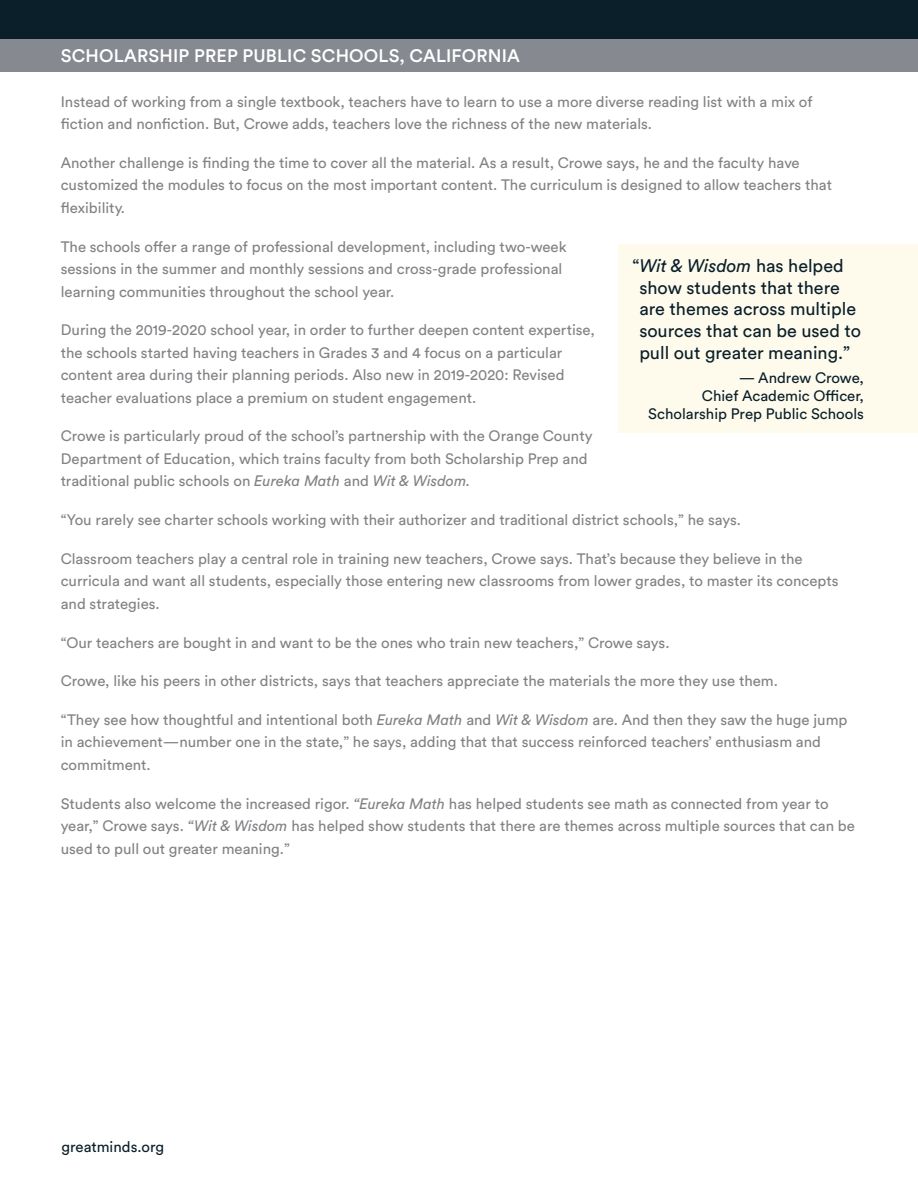
<style>
.page{position:relative;width:918px;height:1188px;background:#fff}
.page>*{position:absolute;margin:0;border:0;box-sizing:border-box;transform-origin:0 0}
.t1{font:18px/21.6px "Circular Std";color:#0a1f2a}
.t2{font:500 18px "Circular Std";letter-spacing:.01em;color:#fff}
.Text{font:15px/22.5px "Circular Std";color:#808285}
.t3{font:15px/18px "Circular Std";color:#0a1f2a;text-align:right}
.s1{font-style:italic}
</style>
<div class="page">
<div style="left:0;top:0;width:918px;height:39px;background:#0a1f2a"></div>
<div style="left:0;top:39px;width:918px;height:32px;background:#868990"></div>
<div style="left:619px;top:244px;width:299px;height:189px;background:#fefbed"></div>
<p class="t2" style="left:61px;top:45px;width:461px">SCHOLARSHIP PREP PUBLIC SCHOOLS, CALIFORNIA</p>
<p class="Text" style="left:61px;top:90px;width:753px">Instead of working from a single textbook, teachers have to learn to use a more diverse reading list with a mix of fiction and nonfiction. But, Crowe adds, teachers love the richness of the new materials.</p>
<p class="Text" style="left:61px;top:151px;width:773px">Another challenge is finding the time to cover all the material. As a result, Crowe says, he and the faculty have customized the modules to focus on the most important content. The curriculum is designed to allow teachers that flexibility.</p>
<p class="Text" style="left:61px;top:235px;width:507px">The schools offer a range of professional development, including two-week sessions in the summer and monthly sessions and cross-grade professional learning communities throughout the school year.</p>
<p class="Text" style="left:61px;top:319px;width:536px">During the 2019-2020 school year, in order to further deepen content expertise, the schools started having teachers in Grades 3 and 4 focus on a particular content area during their planning periods. Also new in 2019-2020: Revised teacher evaluations place a premium on student engagement.</p>
<p class="Text" style="left:61px;top:425px;width:533px">Crowe is particularly proud of the school’s partnership with the Orange County<br>Department of Education, which trains faculty from both Scholarship Prep and traditional public schools on <span class="s1">Eureka Math</span> and <span class="s1">Wit &amp; Wisdom.</span></p>
<p class="Text" style="left:61px;top:508px;width:682px">“You rarely see charter schools working with their authorizer and traditional district schools,” he says.</p>
<p class="Text" style="left:61px;top:547px;width:779px">Classroom teachers play a central role in training new teachers, Crowe says. That’s because they believe in the curricula and want all students, especially those entering new classrooms from lower grades, to master its concepts and strategies.</p>
<p class="Text" style="left:61px;top:631px;width:610px">“Our teachers are bought in and want to be the ones who train new teachers,” Crowe says.</p>
<p class="Text" style="left:61px;top:670px;width:719px">Crowe, like his peers in other districts, says that teachers appreciate the materials the more they use them.</p>
<p class="Text" style="left:61px;top:708px;width:788px">“They see how thoughtful and intentional both <span class="s1">Eureka Math</span> and <span class="s1">Wit &amp; Wisdom</span> are. And then they saw the huge jump in achievement—number one in the state,” he says, adding that that success reinforced teachers’ enthusiasm and commitment.</p>
<p class="Text" style="left:61px;top:792px;width:796px">Students also welcome the increased rigor. <span class="s1">“Eureka Math</span> has helped students see math as connected from year to year,” Crowe says. <span class="s1">“Wit &amp; Wisdom</span> has helped show students that there are themes across multiple sources that can be used to pull out greater meaning.”</p>
<p class="t1" style="left:639px;top:255px;width:223px;text-indent:-7px">“<span class="s1">Wit &amp; Wisdom</span> has helped show students that there are themes across multiple sources that can be used to pull out greater meaning.”</p>
<p class="t3" style="left:648px;top:369px;width:217px">— Andrew Crowe,<br>Chief Academic Officer,<br>Scholarship Prep Public Schools</p>
<p class="t3" style="left:62px;top:1137px;width:104px">greatminds.org</p>
</div>
